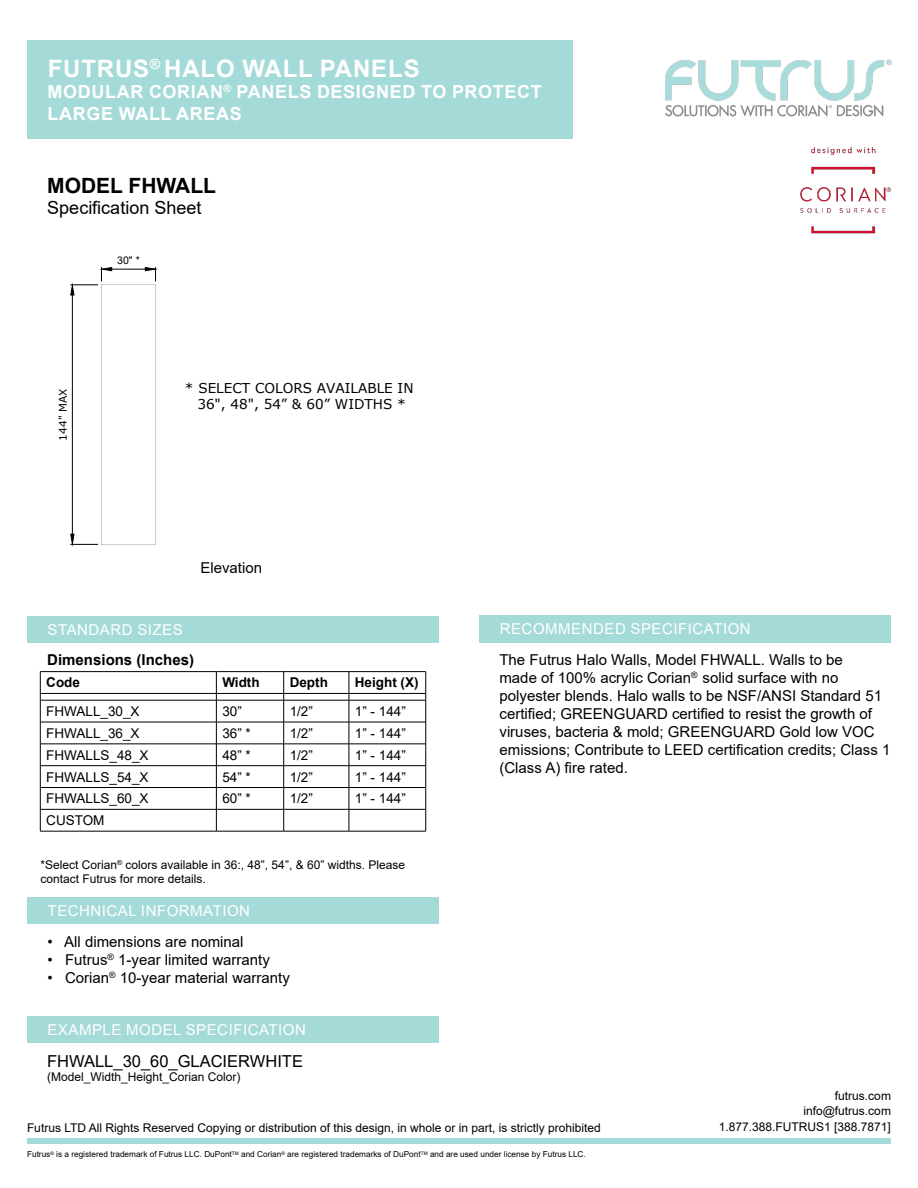
<style>
.page{position:relative;width:918px;height:1188px;background:#fff}
.page>*{position:absolute;margin:0;border:0;box-sizing:border-box;transform-origin:0 0}
.t1{font:700 24px "Arial";letter-spacing:.035em;color:#fff}
.t2{font:700 21px "Arial";color:#000}
.t3{font:700 18px/21.6px "Arial";letter-spacing:.035em;color:#fff}
.t4{font:18px "Arial";color:#000}
.t5{font:16.5px "Arial";color:#000}
.t6{font:15px/18px "Arial";color:#000}
.t7{font:15px "Arial";letter-spacing:.035em;color:#fff}
.t8{font:700 15px "Arial";color:#000}
.t9{font:13.65px/16.5px "Verdana";color:#000;text-align:center}
.t10{font:13.5px "Arial";color:#000}
.t11{font:700 13.5px "Arial";color:#000}
.t12{font:12px/15.8px "Arial";color:#000;text-align:right}
.t13{font:10.5px "Verdana";color:#000}
.t14{font:10.5px "Arial";color:#000}
.t15{font:8.25px "Arial";color:#000}
</style>
<div class="page">
<div style="left:27px;top:40px;width:545px;height:99px;background:#a4dad8"></div>
<div style="left:27px;top:1138px;width:864px;height:6px;background:#a4dad8"></div>
<img style="left:666px;top:60px;width:225px;height:57px">
<img style="left:800px;top:147px;width:91px;height:87px">
<div style="left:27px;top:1016px;width:412px;height:27px;background:#a4dad8"></div>
<div style="left:479px;top:615px;width:412px;height:28px;background:#a4dad8"></div>
<div style="left:27px;top:616px;width:412px;height:27px;background:#a4dad8"></div>
<svg style="left:349px;top:672px;width:1px;height:159px"></svg>
<svg style="left:425px;top:672px;width:1px;height:159px"></svg>
<svg style="left:283px;top:672px;width:1px;height:159px"></svg>
<svg style="left:216px;top:672px;width:1px;height:159px"></svg>
<hr style="left:40px;top:671px;width:176px;height:1px;background:#000">
<hr style="left:216px;top:671px;width:68px;height:1px;background:#000">
<hr style="left:284px;top:671px;width:65px;height:1px;background:#000">
<hr style="left:349px;top:671px;width:77px;height:1px;background:#000">
<hr style="left:40px;top:693px;width:176px;height:1px;background:#000">
<hr style="left:216px;top:693px;width:68px;height:1px;background:#000">
<hr style="left:284px;top:693px;width:65px;height:1px;background:#000">
<hr style="left:349px;top:693px;width:77px;height:1px;background:#000">
<hr style="left:40px;top:700px;width:176px;height:1px;background:#000">
<hr style="left:216px;top:700px;width:68px;height:1px;background:#000">
<hr style="left:284px;top:700px;width:65px;height:1px;background:#000">
<hr style="left:349px;top:700px;width:77px;height:1px;background:#000">
<hr style="left:40px;top:722px;width:176px;height:1px;background:#000">
<hr style="left:216px;top:722px;width:68px;height:1px;background:#000">
<hr style="left:284px;top:722px;width:65px;height:1px;background:#000">
<hr style="left:349px;top:722px;width:77px;height:1px;background:#000">
<hr style="left:40px;top:744px;width:176px;height:1px;background:#000">
<hr style="left:216px;top:744px;width:68px;height:1px;background:#000">
<hr style="left:284px;top:744px;width:65px;height:1px;background:#000">
<hr style="left:349px;top:744px;width:77px;height:1px;background:#000">
<hr style="left:40px;top:765px;width:176px;height:1px;background:#000">
<hr style="left:216px;top:765px;width:68px;height:1px;background:#000">
<hr style="left:284px;top:765px;width:65px;height:1px;background:#000">
<hr style="left:349px;top:765px;width:77px;height:1px;background:#000">
<hr style="left:40px;top:787px;width:176px;height:1px;background:#000">
<hr style="left:216px;top:787px;width:68px;height:1px;background:#000">
<hr style="left:284px;top:787px;width:65px;height:1px;background:#000">
<hr style="left:349px;top:787px;width:77px;height:1px;background:#000">
<hr style="left:40px;top:809px;width:176px;height:1px;background:#000">
<svg style="left:40px;top:672px;width:1px;height:159px"></svg>
<hr style="left:216px;top:809px;width:68px;height:1px;background:#000">
<hr style="left:284px;top:809px;width:65px;height:1px;background:#000">
<hr style="left:349px;top:809px;width:77px;height:1px;background:#000">
<hr style="left:40px;top:831px;width:176px;height:1px;background:#000">
<hr style="left:216px;top:831px;width:68px;height:1px;background:#000">
<hr style="left:284px;top:831px;width:65px;height:1px;background:#000">
<hr style="left:349px;top:831px;width:77px;height:1px;background:#000">
<div style="left:27px;top:897px;width:412px;height:27px;background:#a4dad8"></div>
<img style="left:70px;top:267px;width:88px;height:280px">
<hr style="left:72px;top:295px;width:1px;height:239px;background:#000">
<svg style="left:70px;top:534px;width:28px;height:11px"></svg>
<hr style="left:112px;top:269px;width:33px;height:1px;background:#000">
<svg style="left:70px;top:267px;width:42px;height:28px"></svg>
<svg style="left:145px;top:267px;width:11px;height:14px"></svg>
<h1 class="t1" style="left:48px;top:51px;width:373px">FUTRUS<sup>®</sup> HALO WALL PANELS</h1>
<p class="t3" style="left:48px;top:81px;width:496px">MODULAR CORIAN<sup>®</sup> PANELS DESIGNED TO PROTECT<br>LARGE WALL AREAS</p>
<h2 class="t2" style="left:47px;top:170px;width:170px">MODEL FHWALL</h2>
<p class="t4" style="left:47px;top:196px;width:156px">Specification Sheet</p>
<p class="t13" style="left:56px;top:441px;width:54px;rotate:-90deg">144" MAX</p>
<p class="t14" style="left:117px;top:253px;width:24px">30" *</p>
<p class="t9" style="left:185px;top:379px;width:230px">* SELECT COLORS AVAILABLE IN<br>36", 48", 54” &amp; 60” WIDTHS *</p>
<p class="t6" style="left:200px;top:559px;width:63px">Elevation</p>
<p class="t7" style="left:48px;top:619px;width:137px">STANDARD SIZES</p>
<p class="t7" style="left:500px;top:619px;width:252px">RECOMMENDED SPECIFICATION</p>
<p class="t8" style="left:47px;top:650px;width:148px">Dimensions (Inches)</p>
<p class="t11" style="left:46px;top:673px;width:35px">Code</p>
<p class="t11" style="left:222px;top:673px;width:39px">Width</p>
<p class="t11" style="left:290px;top:673px;width:40px">Depth</p>
<p class="t11" style="left:355px;top:673px;width:65px">Height (X)</p>
<p class="t10" style="left:46px;top:702px;width:95px">FHWALL_30_X</p>
<p class="t10" style="left:222px;top:702px;width:21px">30”</p>
<p class="t10" style="left:290px;top:702px;width:25px">1/2”</p>
<p class="t10" style="left:355px;top:702px;width:53px">1” - 144”</p>
<p class="t10" style="left:46px;top:724px;width:95px">FHWALL_36_X</p>
<p class="t10" style="left:222px;top:724px;width:30px">36” *</p>
<p class="t10" style="left:290px;top:724px;width:25px">1/2”</p>
<p class="t10" style="left:355px;top:724px;width:53px">1” - 144”</p>
<p class="t10" style="left:46px;top:746px;width:104px">FHWALLS_48_X</p>
<p class="t10" style="left:222px;top:746px;width:30px">48” *</p>
<p class="t10" style="left:290px;top:746px;width:25px">1/2”</p>
<p class="t10" style="left:355px;top:746px;width:53px">1” - 144”</p>
<p class="t10" style="left:46px;top:767px;width:104px">FHWALLS_54_X</p>
<p class="t10" style="left:222px;top:767px;width:30px">54” *</p>
<p class="t10" style="left:290px;top:767px;width:25px">1/2”</p>
<p class="t10" style="left:355px;top:767px;width:53px">1” - 144”</p>
<p class="t10" style="left:46px;top:789px;width:104px">FHWALLS_60_X</p>
<p class="t10" style="left:222px;top:789px;width:30px">60” *</p>
<p class="t10" style="left:290px;top:789px;width:25px">1/2”</p>
<p class="t10" style="left:355px;top:789px;width:53px">1” - 144”</p>
<p class="t10" style="left:46px;top:811px;width:60px">CUSTOM</p>
<p class="t12" style="left:40px;top:857px;width:366px;line-height:14.4px;text-align:left">*Select Corian<sup>®</sup> colors available in 36:, 48”, 54”, &amp; 60” widths. Please contact Futrus for more details.</p>
<p class="t7" style="left:48px;top:900px;width:204px">TECHNICAL INFORMATION</p>
<p class="t6" style="left:47px;top:932px;width:198px">• All dimensions are nominal</p>
<p class="t6" style="left:47px;top:950px;width:224px">• Futrus<sup>®</sup> 1-year limited warranty</p>
<p class="t6" style="left:47px;top:968px;width:244px">• Corian<sup>®</sup> 10-year material warranty</p>
<p class="t6" style="left:499px;top:651px;width:392px">The Futrus Halo Walls, Model FHWALL. Walls to be<br>made of 100% acrylic Corian<sup>®</sup> solid surface with no polyester blends. Halo walls to be NSF/ANSI Standard 51 certified; GREENGUARD certified to resist the growth of viruses, bacteria &amp; mold; GREENGUARD Gold low VOC emissions; Contribute to LEED certification credits; Class 1 (Class A) fire rated.</p>
<p class="t7" style="left:47px;top:1019px;width:260px">EXAMPLE MODEL SPECIFICATION</p>
<p class="t5" style="left:47px;top:1050px;width:257px">FHWALL_30_60_GLACIERWHITE</p>
<p class="t12" style="left:47px;top:1069px;width:195px">(Model_Width_Height_Corian Color)</p>
<p class="t12" style="left:27px;top:1120px;width:575px">Futrus LTD All Rights Reserved Copying or distribution of this design, in whole or in part, is strictly prohibited</p>
<p class="t15" style="left:27px;top:1149px;width:560px">Futrus<sup>®</sup> is a registered trademark of Futrus LLC. DuPont<sup>TM</sup> and Corian<sup>®</sup> are registered trademarks of DuPont<sup>TM</sup> and are used under license by Futrus LLC.</p>
<p class="t12" style="left:719px;top:1087px;width:174px">futrus.com<br>info@futrus.com<br>1.877.388.FUTRUS1 [388.7871]</p>
</div>
